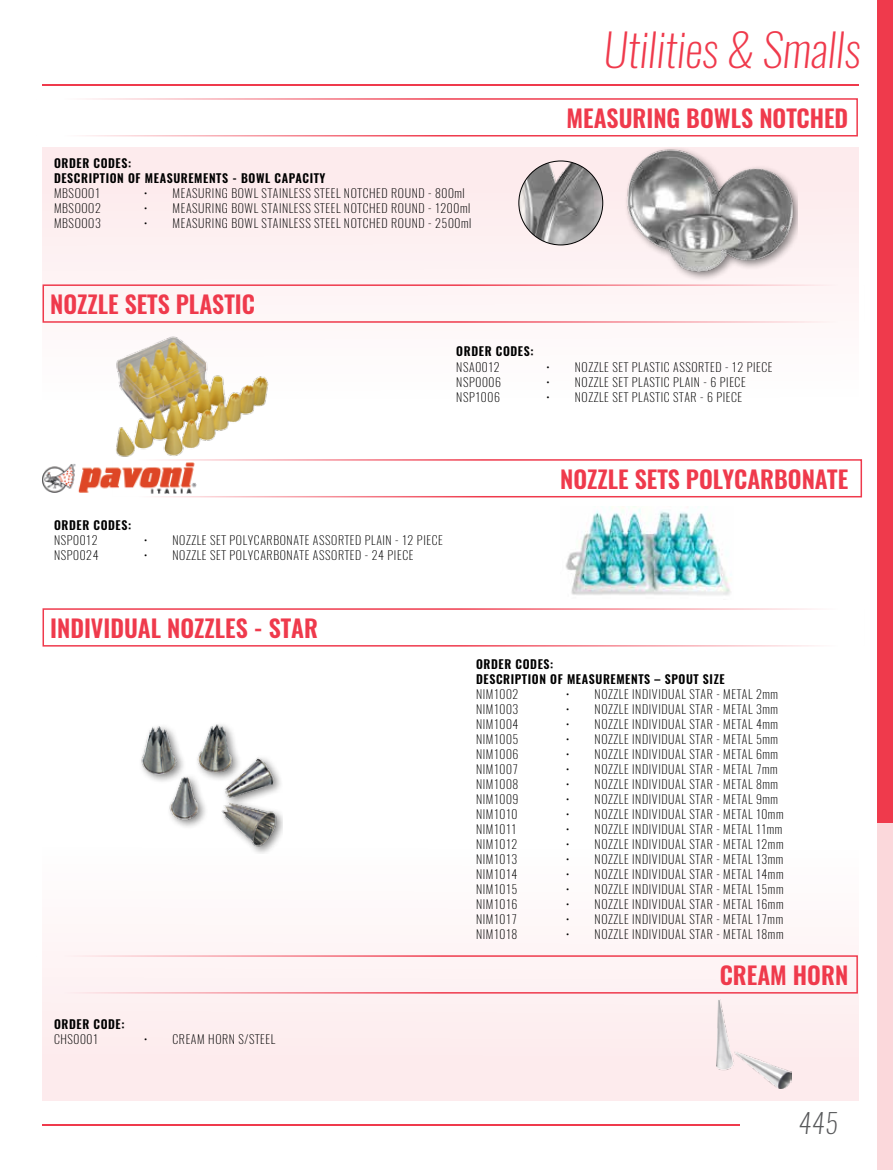
<style>
.page{position:relative;width:893px;height:1170px;background:#fff}
.page>*{position:absolute;margin:0;border:0;box-sizing:border-box;transform-origin:0 0}
.t1{font:italic 200 45px "Oswald";color:#ef3a4c}
.t2{font:italic 200 27px "Oswald";color:#58595b}
.t3{font:600 24px "Oswald";color:#ef3a4c}
.t4{font:200 12px "Oswald";letter-spacing:.05em;color:#000}
.t5{font:600 12px/15px "Oswald";letter-spacing:.05em;color:#000}
</style>
<div class="page">
<div style="left:43px;top:147px;width:816px;height:287px;background:#fef5f6"></div>
<div style="left:43px;top:811px;width:816px;height:289px;background:#fef5f6"></div>
<img style="left:625px;top:147px;width:173px;height:132px">
<img style="left:519px;top:161px;width:84px;height:84px;border-radius:42px">
<img style="left:116px;top:336px;width:153px;height:121px">
<img style="left:141px;top:724px;width:142px;height:129px">
<img style="left:716px;top:999px;width:76px;height:89px">
<img style="left:565px;top:506px;width:166px;height:89px">
<img style="left:42px;top:463px;width:154px;height:31px">
<div style="left:35px;top:98px;width:823px;height:38px;border:2px solid #ef3a4c"></div>
<div style="left:112px;top:459px;width:750px;height:38px;border:2px solid #ef3a4c"></div>
<div style="left:35px;top:955px;width:823px;height:38px;border:2px solid #ef3a4c"></div>
<div style="left:43px;top:284px;width:822px;height:39px;border:2px solid #ef3a4c"></div>
<div style="left:43px;top:608px;width:822px;height:38px;border:2px solid #ef3a4c"></div>
<div style="left:878px;top:0;width:15px;height:1169px;background:#fbd8db"></div>
<hr style="left:42px;top:1124px;width:697px;height:1px;background:#ef3a4c">
<hr style="left:42px;top:84px;width:816px;height:2px;background:#ef3a4c">
<div style="left:878px;top:0;width:15px;height:823px;background:#ef3a4c"></div>
<h1 class="t1" style="left:604px;top:19px;width:258px">Utilities &amp; Smalls</h1>
<p class="t5" style="left:54px;top:156px;width:273px">ORDER CODES:<br>DESCRIPTION OF MEASUREMENTS - BOWL CAPACITY</p>
<p class="t4" style="left:54px;top:185px;width:47px">MBSOOO1</p>
<p class="t4" style="left:144px;top:185px;width:322px">• MEASURING BOWL STAINLESS STEEL NOTCHED ROUND - 800ml</p>
<p class="t4" style="left:54px;top:200px;width:48px">MBSOOO2</p>
<p class="t4" style="left:144px;top:200px;width:328px">• MEASURING BOWL STAINLESS STEEL NOTCHED ROUND - 1200ml</p>
<p class="t4" style="left:54px;top:215px;width:48px">MBSOOO3</p>
<p class="t4" style="left:144px;top:215px;width:329px">• MEASURING BOWL STAINLESS STEEL NOTCHED ROUND - 2500ml</p>
<h3 class="t3" style="left:50px;top:287px;width:206px">NOZZLE SETS PLASTIC</h3>
<h3 class="t3" style="left:566px;top:101px;width:283px">MEASURING BOWLS NOTCHED</h3>
<p class="t5" style="left:456px;top:344px;width:79px">ORDER CODES:</p>
<p class="t4" style="left:456px;top:358px;width:45px">NSA0012</p>
<p class="t4" style="left:546px;top:358px;width:228px">• NOZZLE SET PLASTIC ASSORTED - 12 PIECE</p>
<p class="t4" style="left:456px;top:373px;width:46px">NSP0006</p>
<p class="t4" style="left:546px;top:373px;width:201px">• NOZZLE SET PLASTIC PLAIN - 6 PIECE</p>
<p class="t4" style="left:456px;top:388px;width:45px">NSP1006</p>
<p class="t4" style="left:546px;top:388px;width:198px">• NOZZLE SET PLASTIC STAR - 6 PIECE</p>
<p class="t5" style="left:54px;top:517px;width:79px">ORDER CODES:</p>
<p class="t4" style="left:54px;top:532px;width:45px">NSP0012</p>
<p class="t4" style="left:144px;top:532px;width:300px">• NOZZLE SET POLYCARBONATE ASSORTED PLAIN - 12 PIECE</p>
<p class="t4" style="left:54px;top:547px;width:46px">NSP0024</p>
<p class="t4" style="left:144px;top:547px;width:271px">• NOZZLE SET POLYCARBONATE ASSORTED - 24 PIECE</p>
<h3 class="t3" style="left:50px;top:611px;width:269px">INDIVIDUAL NOZZLES - STAR</h3>
<p class="t5" style="left:54px;top:1017px;width:72px">ORDER CODE:</p>
<p class="t4" style="left:54px;top:1031px;width:45px">CHS0001</p>
<p class="t4" style="left:144px;top:1031px;width:133px">• CREAM HORN S/STEEL</p>
<h3 class="t3" style="left:560px;top:462px;width:290px">NOZZLE SETS POLYCARBONATE</h3>
<p class="t5" style="left:476px;top:656px;width:250px">ORDER CODES:<br>DESCRIPTION OF MEASUREMENTS – SPOUT SIZE</p>
<p class="t4" style="left:476px;top:685px;width:44px">NIM1002</p>
<p class="t4" style="left:566px;top:685px;width:213px">• NOZZLE INDIVIDUAL STAR - METAL 2mm</p>
<p class="t4" style="left:476px;top:700px;width:44px">NIM1003</p>
<p class="t4" style="left:566px;top:700px;width:213px">• NOZZLE INDIVIDUAL STAR - METAL 3mm</p>
<p class="t4" style="left:476px;top:715px;width:44px">NIM1004</p>
<p class="t4" style="left:566px;top:715px;width:213px">• NOZZLE INDIVIDUAL STAR - METAL 4mm</p>
<p class="t4" style="left:476px;top:730px;width:44px">NIM1005</p>
<p class="t4" style="left:566px;top:730px;width:213px">• NOZZLE INDIVIDUAL STAR - METAL 5mm</p>
<p class="t4" style="left:476px;top:745px;width:44px">NIM1006</p>
<p class="t4" style="left:566px;top:745px;width:213px">• NOZZLE INDIVIDUAL STAR - METAL 6mm</p>
<p class="t4" style="left:476px;top:760px;width:44px">NIM1007</p>
<p class="t4" style="left:566px;top:760px;width:213px">• NOZZLE INDIVIDUAL STAR - METAL 7mm</p>
<p class="t4" style="left:476px;top:775px;width:44px">NIM1008</p>
<p class="t4" style="left:566px;top:775px;width:213px">• NOZZLE INDIVIDUAL STAR - METAL 8mm</p>
<p class="t4" style="left:476px;top:790px;width:44px">NIM1009</p>
<p class="t4" style="left:566px;top:790px;width:213px">• NOZZLE INDIVIDUAL STAR - METAL 9mm</p>
<p class="t4" style="left:476px;top:805px;width:43px">NIM1010</p>
<p class="t4" style="left:566px;top:805px;width:219px">• NOZZLE INDIVIDUAL STAR - METAL 10mm</p>
<p class="t4" style="left:476px;top:820px;width:42px">NIM1011</p>
<p class="t4" style="left:566px;top:820px;width:218px">• NOZZLE INDIVIDUAL STAR - METAL 11mm</p>
<p class="t4" style="left:476px;top:835px;width:43px">NIM1012</p>
<p class="t4" style="left:566px;top:835px;width:219px">• NOZZLE INDIVIDUAL STAR - METAL 12mm</p>
<p class="t4" style="left:476px;top:850px;width:43px">NIM1013</p>
<p class="t4" style="left:566px;top:850px;width:219px">• NOZZLE INDIVIDUAL STAR - METAL 13mm</p>
<p class="t4" style="left:476px;top:865px;width:43px">NIM1014</p>
<p class="t4" style="left:566px;top:865px;width:219px">• NOZZLE INDIVIDUAL STAR - METAL 14mm</p>
<p class="t4" style="left:476px;top:880px;width:43px">NIM1015</p>
<p class="t4" style="left:566px;top:880px;width:219px">• NOZZLE INDIVIDUAL STAR - METAL 15mm</p>
<p class="t4" style="left:476px;top:895px;width:43px">NIM1016</p>
<p class="t4" style="left:566px;top:895px;width:219px">• NOZZLE INDIVIDUAL STAR - METAL 16mm</p>
<p class="t4" style="left:476px;top:910px;width:42px">NIM1017</p>
<p class="t4" style="left:566px;top:910px;width:219px">• NOZZLE INDIVIDUAL STAR - METAL 17mm</p>
<p class="t4" style="left:476px;top:925px;width:43px">NIM1018</p>
<p class="t4" style="left:566px;top:925px;width:219px">• NOZZLE INDIVIDUAL STAR - METAL 18mm</p>
<h3 class="t3" style="left:720px;top:958px;width:130px">CREAM HORN</h3>
<h2 class="t2" style="left:798px;top:1104px;width:41px">445</h2>
</div>
